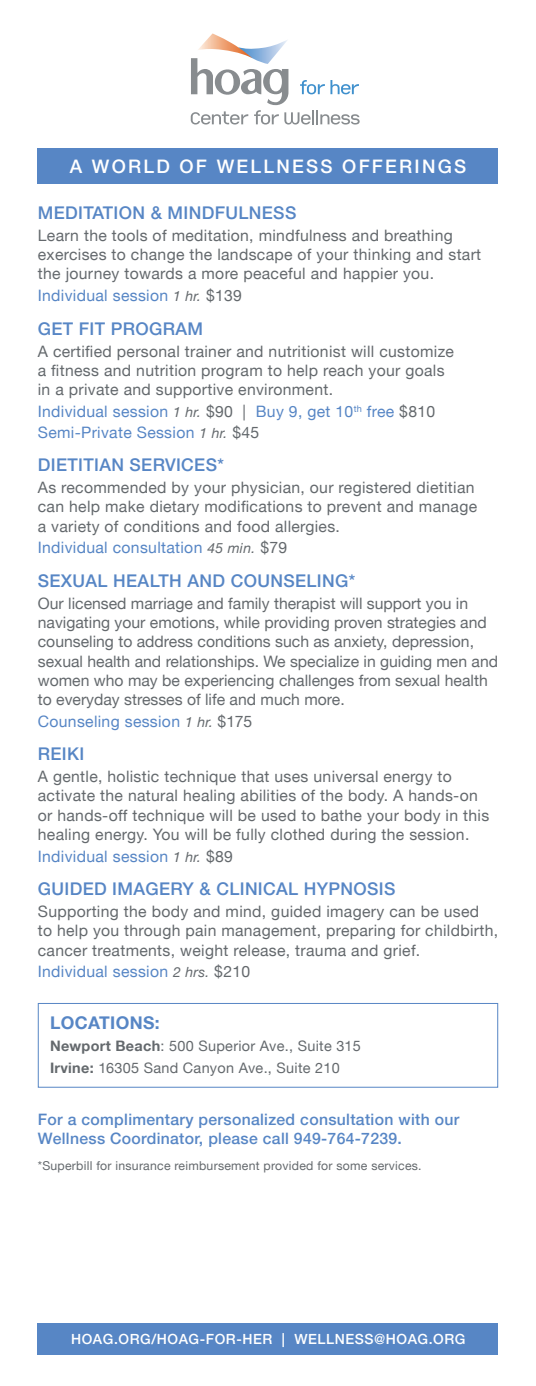
<style>
.page{position:relative;width:536px;height:1386px;background:#fff}
.page>*{position:absolute;margin:0;border:0;box-sizing:border-box;transform-origin:0 0}
.t1{font:500 18.72px "Helvetica Neue LT";letter-spacing:.12em;color:#fff}
.t2{font:500 17.5px "Helvetica Neue LT";letter-spacing:.02em;color:#5786c5}
.t3{font:700 17.5px "Helvetica Neue LT";letter-spacing:.02em;color:#5786c5}
.t4{font:15.75px/19.2px "Helvetica Neue LT";letter-spacing:.02em;color:#64696d}
.t5{font:15.75px/19.2px "Helvetica Neue LT";color:#64696d}
.t6{font:15.75px/21px "Helvetica Neue LT";letter-spacing:.02em;color:#5786c5}
.t7{font:500 15.75px/19.2px "Helvetica Neue LT";letter-spacing:.02em;color:#5786c5}
.t8{font:14.35px "Helvetica Neue LT";letter-spacing:.02em;color:#64696d}
.t9{font:500 14px "Helvetica Neue LT";letter-spacing:.04em;color:#fff}
.t10{font:12.25px "Helvetica Neue LT";letter-spacing:.02em;color:#64696d}
.s1{font-style:italic;font-size:14px;color:#64696d}
.s2{color:#64696d}
.s3{font-weight:700}
</style>
<div class="page">
<div style="left:38px;top:149px;width:460px;height:35px;background:#5786c5"></div>
<div style="left:38px;top:1324px;width:460px;height:31px;background:#5786c5"></div>
<div style="left:38px;top:1003px;width:460px;height:85px;border:1px solid #5786c5"></div>
<svg style="left:191px;top:33px;width:168px;height:92px"></svg>
<p class="t1" style="left:70px;top:155px;width:398px">A WORLD OF WELLNESS OFFERINGS</p>
<p class="t2" style="left:38px;top:202px;width:260px">MEDITATION &amp; MINDFULNESS</p>
<p class="t4" style="left:38px;top:225px;width:445px">Learn the tools of meditation, mindfulness and breathing exercises to change the landscape of your thinking and start the journey towards a more peaceful and happier you.</p>
<p class="t6" style="left:38px;top:285px;width:206px">Individual session <span class="s1">1 hr.</span> <span class="s2">$139</span></p>
<p class="t2" style="left:38px;top:318px;width:167px">GET FIT PROGRAM</p>
<p class="t4" style="left:38px;top:341px;width:417px">A certified personal trainer and nutritionist will customize a fitness and nutrition program to help reach your goals in a private and supportive environment.</p>
<p class="t6" style="left:38px;top:401px;width:399px">Individual session <span class="s1">1 hr.</span> <span class="s2">$90 |</span> Buy 9, get 10<sup>th</sup> free <span class="s2">$810<br></span>Semi-Private Session <span class="s1">1 hr.</span> <span class="s2">$45</span></p>
<p class="t2" style="left:38px;top:455px;width:187px">DIETITIAN SERVICES*</p>
<p class="t4" style="left:38px;top:478px;width:440px">As recommended by your physician, our registered dietitian can help make dietary modifications to prevent and manage a variety of conditions and food allergies.</p>
<p class="t6" style="left:38px;top:537px;width:251px">Individual consultation <span class="s1">45 min.</span> <span class="s2">$79</span></p>
<p class="t2" style="left:38px;top:570px;width:319px">SEXUAL HEALTH AND COUNSELING*</p>
<p class="t5" style="left:38px;top:593px;width:461px">Our licensed marriage and family therapist will support you in navigating your emotions, while providing proven strategies and counseling to address conditions such as anxiety, depression, sexual health and relationships. We specialize in guiding men and women who may be experiencing challenges from sexual health to everyday stresses of life and much more.</p>
<p class="t6" style="left:38px;top:711px;width:216px">Counseling session <span class="s1">1 hr.</span> <span class="s2">$175</span></p>
<p class="t2" style="left:38px;top:744px;width:48px">REIKI</p>
<p class="t4" style="left:38px;top:767px;width:452px">A gentle, holistic technique that uses universal energy to activate the natural healing abilities of the body. A hands-on or hands-off technique will be used to bathe your body in this healing energy. You will be fully clothed during the session.</p>
<p class="t6" style="left:38px;top:845px;width:196px">Individual session <span class="s1">1 hr.</span> <span class="s2">$89</span></p>
<p class="t2" style="left:38px;top:879px;width:359px">GUIDED IMAGERY &amp; CLINICAL HYPNOSIS</p>
<p class="t4" style="left:38px;top:902px;width:461px">Supporting the body and mind, guided imagery can be used<br>to help you through pain management, preparing for childbirth, cancer treatments, weight release, trauma and grief.</p>
<p class="t6" style="left:38px;top:961px;width:214px">Individual session <span class="s1">2 hrs.</span> <span class="s2">$210</span></p>
<p class="t3" style="left:50px;top:1012px;width:111px">LOCATIONS:</p>
<p class="t8" style="left:50px;top:1037px;width:312px"><span class="s3">Newport Beach</span>: 500 Superior Ave., Suite 315</p>
<p class="t8" style="left:50px;top:1059px;width:291px"><span class="s3">Irvine:</span> 16305 Sand Canyon Ave., Suite 210</p>
<p class="t7" style="left:38px;top:1109px;width:423px">For a complimentary personalized consultation with our<br>Wellness Coordinator, please call 949-764-7239.</p>
<p class="t10" style="left:38px;top:1159px;width:385px">*Superbill for insurance reimbursement provided for some services.</p>
<p class="t9" style="left:71px;top:1331px;width:396px">HOAG.ORG/HOAG-FOR-HER | WELLNESS@HOAG.ORG</p>
</div>
